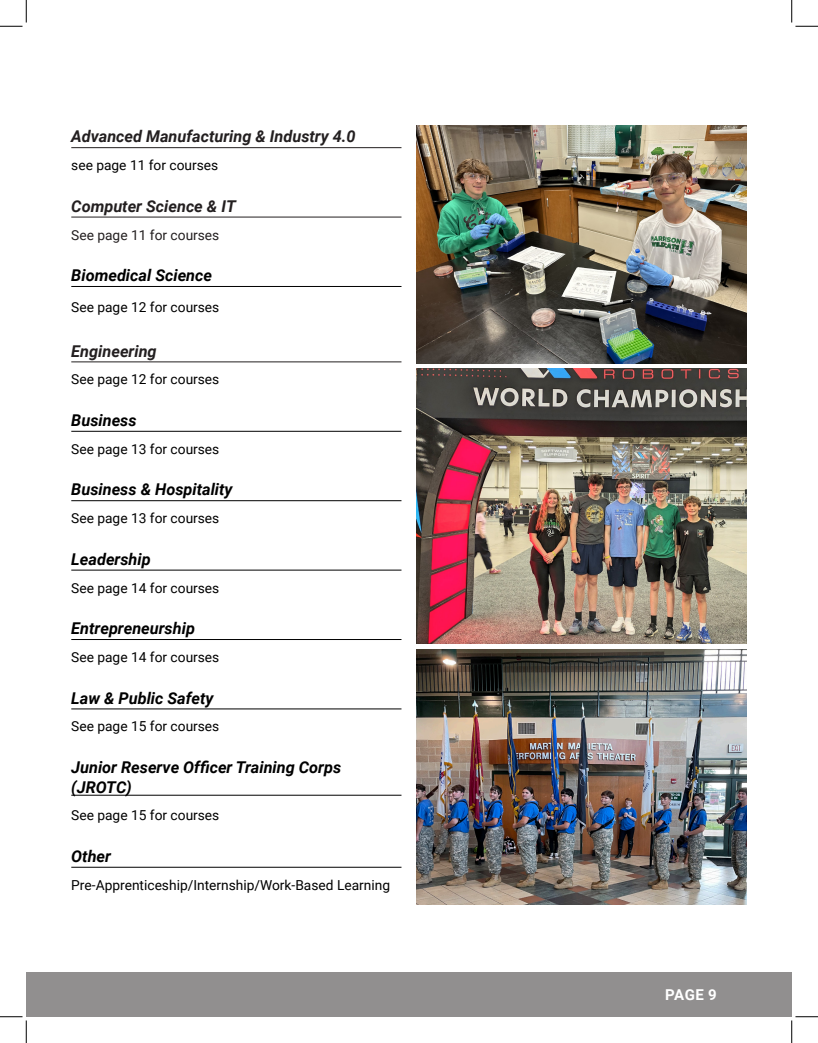
<style>
.page{position:relative;width:818px;height:1043px;background:#fff}
.page>*{position:absolute;margin:0;border:0;box-sizing:border-box;transform-origin:0 0}
.Subheading_2{font:italic 700 16.25px/19.5px "Roboto";color:#000}
.Subheading_2-2{font:italic 700 16.25px "Roboto";color:#231f20}
.t1{font:700 15px "Roboto";color:#fff}
.Body_Text{font:13.75px "Roboto";color:#000}
.Body_Text-2{font:13.75px "Roboto";color:#231f20}
</style>
<div class="page">
<div style="left:26px;top:972px;width:765px;height:44px;background:#918f8f"></div>
<hr style="left:71px;top:147px;width:330px;height:1px;background:#231f20">
<hr style="left:71px;top:217px;width:330px;height:1px;background:#231f20">
<hr style="left:71px;top:286px;width:330px;height:1px;background:#000">
<hr style="left:71px;top:361px;width:330px;height:1px;background:#231f20">
<hr style="left:71px;top:431px;width:330px;height:1px;background:#000">
<hr style="left:71px;top:500px;width:330px;height:1px;background:#000">
<hr style="left:71px;top:570px;width:330px;height:1px;background:#000">
<hr style="left:71px;top:639px;width:330px;height:1px;background:#000">
<hr style="left:71px;top:708px;width:330px;height:1px;background:#000">
<hr style="left:71px;top:795px;width:330px;height:1px;background:#000">
<hr style="left:71px;top:867px;width:330px;height:1px;background:#000">
<img style="left:416px;top:649px;width:330px;height:255px">
<img style="left:416px;top:369px;width:330px;height:274px">
<img style="left:416px;top:125px;width:330px;height:238px">
<svg style="left:0;top:0;width:27px;height:27px"></svg>
<svg style="left:0;top:1016px;width:27px;height:26px"></svg>
<svg style="left:791px;top:0;width:27px;height:27px"></svg>
<svg style="left:791px;top:1016px;width:27px;height:26px"></svg>
<p class="Subheading_2-2" style="left:71px;top:125px;width:286px">Advanced Manufacturing &amp; Industry 4.0</p>
<p class="Body_Text" style="left:71px;top:156px;width:148px">see page 11 for courses</p>
<p class="Subheading_2-2" style="left:71px;top:194px;width:166px">Computer Science &amp; IT</p>
<p class="Body_Text-2" style="left:71px;top:225px;width:150px">See page 11 for courses</p>
<p class="Subheading_2" style="left:71px;top:265px;width:142px">Biomedical Science</p>
<p class="Body_Text" style="left:71px;top:297px;width:150px">See page 12 for courses</p>
<p class="Subheading_2-2" style="left:71px;top:339px;width:87px">Engineering</p>
<p class="Body_Text" style="left:71px;top:370px;width:150px">See page 12 for courses</p>
<p class="Subheading_2" style="left:71px;top:410px;width:67px">Business</p>
<p class="Body_Text" style="left:71px;top:439px;width:150px">See page 13 for courses</p>
<p class="Subheading_2" style="left:71px;top:479px;width:163px">Business &amp; Hospitality</p>
<p class="Body_Text" style="left:71px;top:508px;width:150px">See page 13 for courses</p>
<p class="Subheading_2" style="left:71px;top:548px;width:81px">Leadership</p>
<p class="Body_Text" style="left:71px;top:578px;width:150px">See page 14 for courses</p>
<p class="Subheading_2" style="left:71px;top:618px;width:125px">Entrepreneurship</p>
<p class="Body_Text" style="left:71px;top:647px;width:150px">See page 14 for courses</p>
<p class="Subheading_2" style="left:71px;top:687px;width:144px">Law &amp; Public Safety</p>
<p class="Body_Text" style="left:71px;top:717px;width:150px">See page 15 for courses</p>
<p class="Subheading_2" style="left:71px;top:757px;width:271px">Junior Reserve Officer Training Corps (JROTC)</p>
<p class="Body_Text" style="left:71px;top:805px;width:150px">See page 15 for courses</p>
<p class="Subheading_2" style="left:71px;top:845px;width:41px">Other</p>
<p class="Body_Text" style="left:71px;top:875px;width:320px">Pre-Apprenticeship/Internship/Work-Based Learning</p>
<p class="t1" style="left:665px;top:983px;width:53px">PAGE 9</p>
</div>
